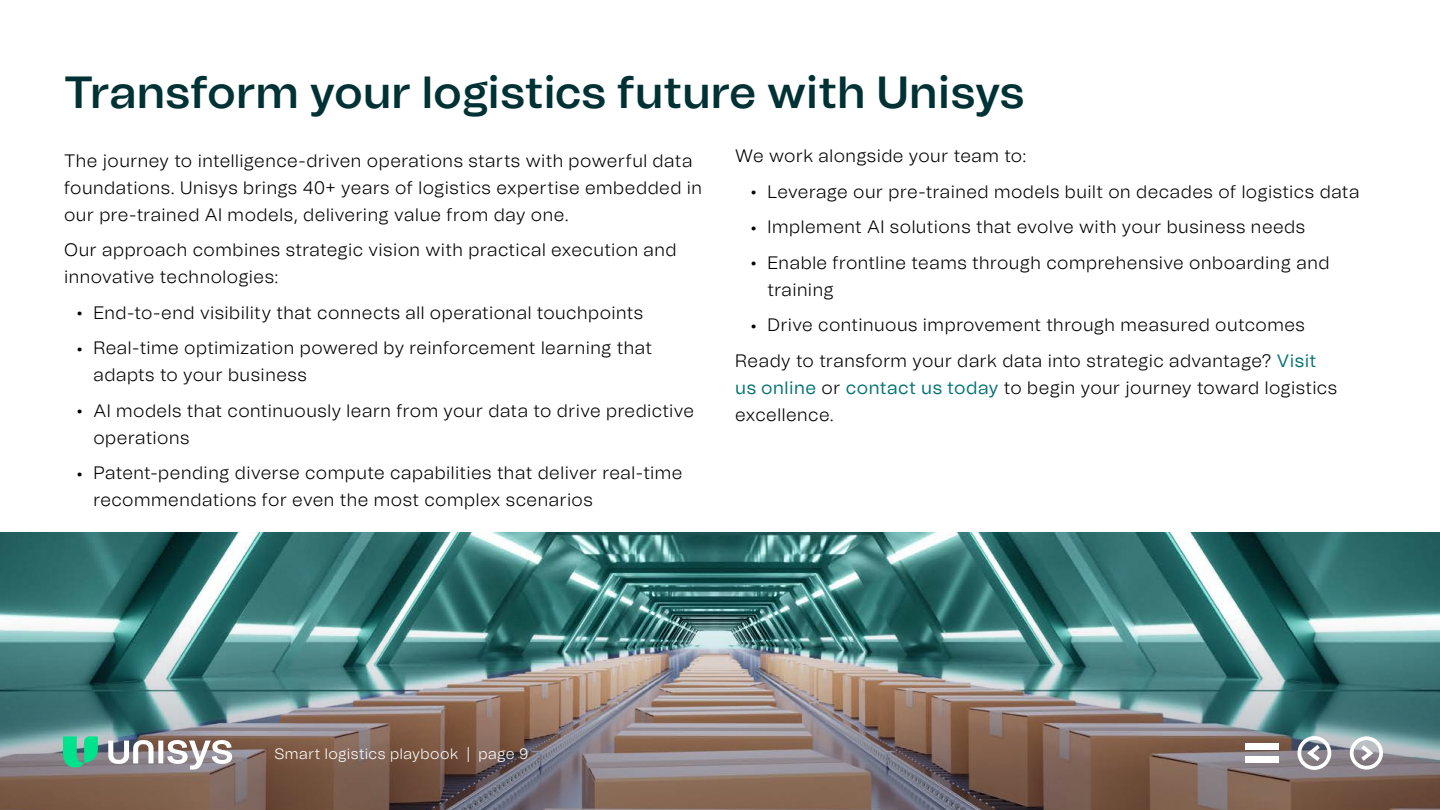
<style>
.page{position:relative;width:1440px;height:810px;background:#fff}
.page>*{position:absolute;margin:0;border:0;box-sizing:border-box;transform-origin:0 0}
.t1{font:600 45px "Unisys";color:#003134}
.t2{font:300 18px/35.5px "Unisys";letter-spacing:.025em;color:#000}
.t3{font:300 15px "Unisys";letter-spacing:.03em;color:#fff}
.s1{font-weight:400;color:#007173}
</style>
<div class="page">
<img style="left:0;top:532px;width:1440px;height:278px">
<div style="left:1297px;top:736px;width:34px;height:34px;border:4px solid #fff;border-radius:50%"></div>
<svg style="left:1304px;top:742px;width:18px;height:22px"></svg>
<div style="left:1350px;top:736px;width:33px;height:34px;border:4px solid #fff;border-radius:50%"></div>
<svg style="left:1359px;top:743px;width:17px;height:20px"></svg>
<div style="left:1245px;top:757px;width:34px;height:6px;background:#fff"></div>
<div style="left:1245px;top:743px;width:34px;height:6px;background:#fff"></div>
<svg style="left:63px;top:736px;width:35px;height:32px"></svg>
<svg style="left:108px;top:740px;width:124px;height:30px"></svg>
<h1 class="t1" style="left:64px;top:60px;width:962px">Transform your logistics future with Unisys</h1>
<p class="t2" style="left:64px;top:147px;width:639px;line-height:27px">The journey to intelligence-driven operations starts with powerful data foundations. Unisys brings 40+ years of logistics expertise embedded in our pre-trained AI models, delivering value from day one.</p>
<p class="t2" style="left:64px;top:236px;width:614px;line-height:27px">Our approach combines strategic vision with practical execution and innovative technologies:</p>
<p class="t2" style="left:76px;top:295px;width:578px"><sup>.</sup> End-to-end visibility that connects all operational touchpoints <sup>.</sup> Real-time optimization powered by reinforcement learning that</p>
<p class="t2" style="left:76px;top:357px;width:620px;text-indent:17px">adapts to your business<br><sup>.</sup> AI models that continuously learn from your data to drive predictive</p>
<p class="t2" style="left:76px;top:420px;width:608px;text-indent:17px">operations<br><sup>.</sup> Patent-pending diverse compute capabilities that deliver real-time</p>
<p class="t2" style="left:93px;top:482px;width:501px">recommendations for even the most complex scenarios</p>
<p class="t2" style="left:750px;top:138px;width:611px;text-indent:-15px">We work alongside your team to:<br><sup>.</sup> Leverage our pre-trained models built on decades of logistics data <sup>.</sup> Implement AI solutions that evolve with your business needs<br><sup>.</sup> Enable frontline teams through comprehensive onboarding and</p>
<p class="t2" style="left:767px;top:272px;width:68px">training</p>
<p class="t2" style="left:750px;top:307px;width:556px"><sup>.</sup> Drive continuous improvement through measured outcomes</p>
<p class="t2" style="left:735px;top:343px;width:583px">Ready to transform your dark data into strategic advantage? <span class="s1">Visit</span></p>
<p class="t2" style="left:735px;top:374px;width:604px;line-height:27px"><span class="s1">us online</span> or <span class="s1">contact us today</span> to begin your journey toward logistics excellence.</p>
<p class="t3" style="left:274px;top:744px;width:256px">Smart logistics playbook | page 9</p>
</div>
